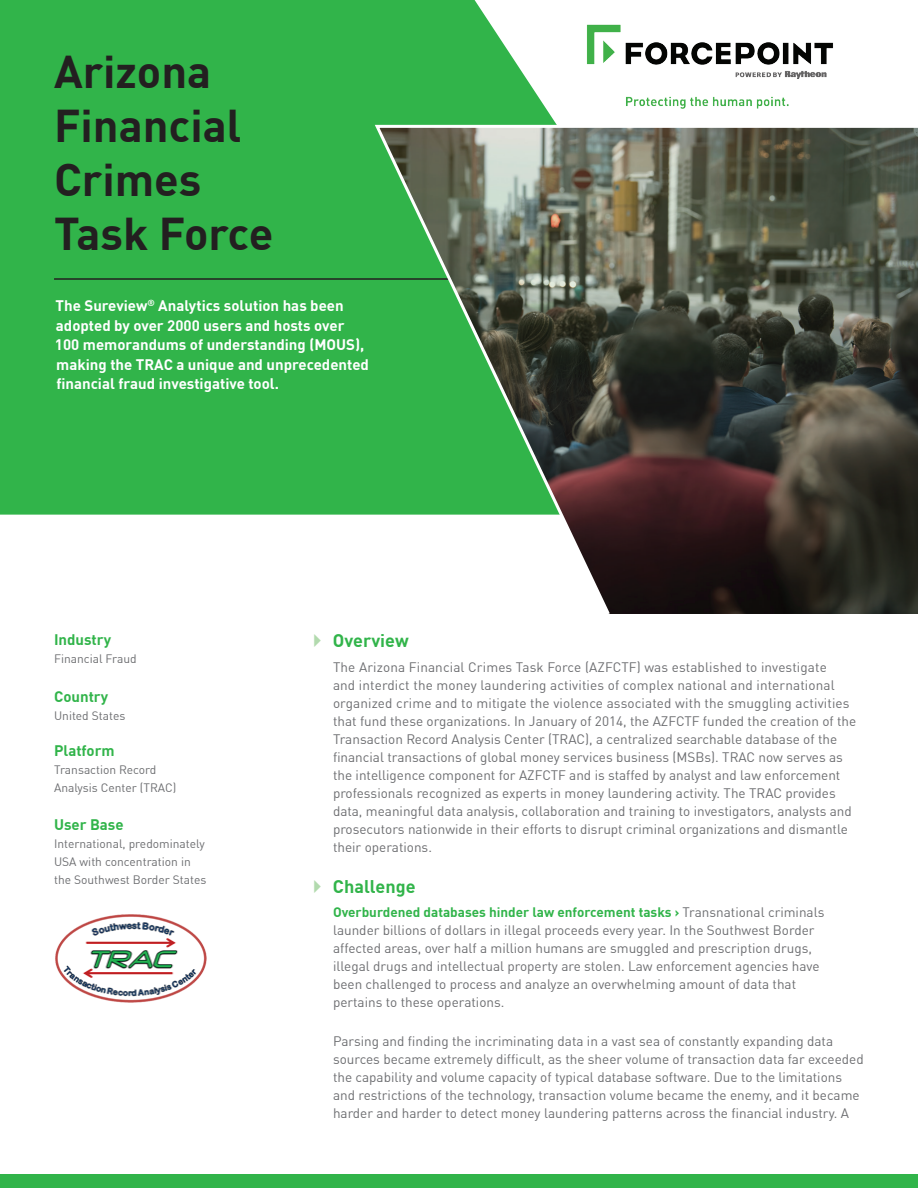
<style>
.page{position:relative;width:918px;height:1188px;background:#fff}
.page>*{position:absolute;margin:0;border:0;box-sizing:border-box;transform-origin:0 0}
.t1{font:700 45px/54px "DIN Offc Pro";color:#231f20}
.t2{font:700 18px "DIN Offc Pro";color:#31b44a}
.t3{font:700 15px/19.5px "DIN Offc Pro";color:#fff}
.t4{font:700 15px "DIN Offc Pro";color:#31b44a}
.t5{font:13.5px/18px "DIN Offc Pro";color:#6c6d70}
.t6{font:12px/18px "DIN Offc Pro";color:#6c6d70}
.s1{font-weight:700;color:#31b44a}
</style>
<div class="page">
<img style="left:813px;top:42px;width:20px;height:36px">
<svg style="left:0;top:0;width:813px;height:515px;background:#4cbc61"></svg>
<hr style="left:54px;top:278px;width:540px;height:2px;background:#231f20">
<div style="left:0;top:1174px;width:918px;height:14px;background:#31b44a"></div>
<svg style="left:372px;top:123px;width:546px;height:491px;background:#586952"></svg>
<img style="left:55px;top:914px;width:152px;height:89px">
<h1 class="t1" style="left:54px;top:42px;width:221px">Arizona<br>Financial<br>Crimes<br>Task Force</h1>
<p class="t3" style="left:55px;top:295px;width:316px">The Sureview<sup>®</sup> Analytics solution has been adopted by over 2000 users and hosts over 100 memorandums of understanding (MOUS), making the TRAC a unique and unprecedented financial fraud investigative tool.</p>
<p class="t4" style="left:54px;top:628px;width:59px">Industry</p>
<p class="t6" style="left:54px;top:649px;width:84px">Financial Fraud</p>
<p class="t4" style="left:54px;top:684px;width:56px">Country</p>
<p class="t6" style="left:54px;top:705px;width:73px">United States</p>
<p class="t4" style="left:54px;top:738px;width:62px">Platform</p>
<p class="t6" style="left:54px;top:759px;width:124px">Transaction Record<br>Analysis Center (TRAC)</p>
<p class="t4" style="left:54px;top:812px;width:71px">User Base</p>
<p class="t6" style="left:54px;top:833px;width:154px">International, predominately<br>USA with concentration in the Southwest Border States</p>
<h2 class="t2" style="left:333px;top:627px;width:77px">Overview</h2>
<p class="t5" style="left:333px;top:657px;width:525px">The Arizona Financial Crimes Task Force (AZFCTF) was established to investigate<br>and interdict the money laundering activities of complex national and international organized crime and to mitigate the violence associated with the smuggling activities that fund these organizations. In January of 2014, the AZFCTF funded the creation of the Transaction Record Analysis Center (TRAC), a centralized searchable database of the financial transactions of global money services business (MSBs). TRAC now serves as the intelligence component for AZFCTF and is staffed by analyst and law enforcement professionals recognized as experts in money laundering activity. The TRAC provides data, meaningful data analysis, collaboration and training to investigators, analysts and prosecutors nationwide in their efforts to disrupt criminal organizations and dismantle their operations.</p>
<h2 class="t2" style="left:333px;top:872px;width:84px">Challenge</h2>
<p class="t5" style="left:333px;top:903px;width:493px"><span class="s1">Overburdened databases hinder law enforcement tasks ›</span> Transnational criminals launder billions of dollars in illegal proceeds every year. In the Southwest Border affected areas, over half a million humans are smuggled and prescription drugs, illegal drugs and intellectual property are stolen. Law enforcement agencies have been challenged to process and analyze an overwhelming amount of data that pertains to these operations.</p>
<p class="t5" style="left:333px;top:1031px;width:532px">Parsing and finding the incriminating data in a vast sea of constantly expanding data sources became extremely difficult, as the sheer volume of transaction data far exceeded the capability and volume capacity of typical database software. Due to the limitations and restrictions of the technology, transaction volume became the enemy, and it became harder and harder to detect money laundering patterns across the financial industry. A</p>
</div>
